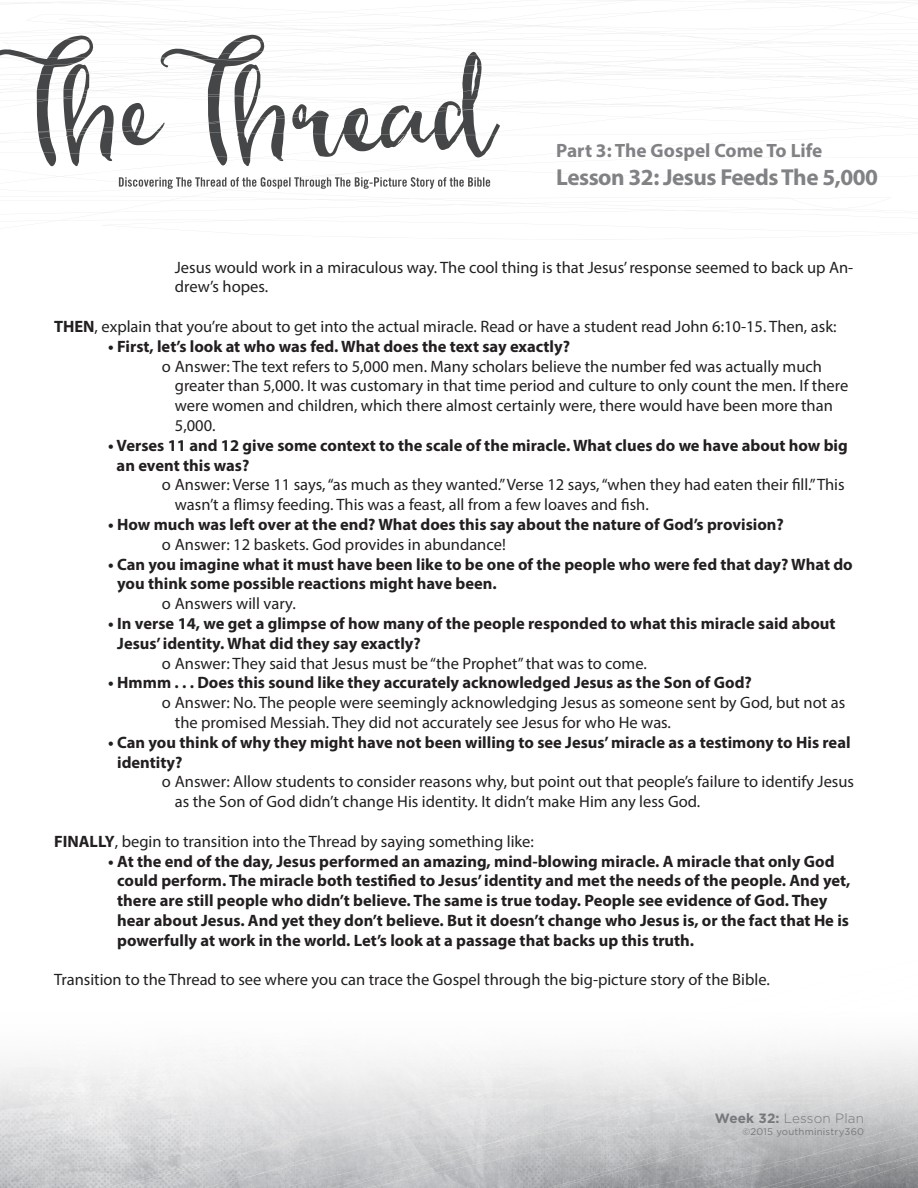
<style>
.page{position:relative;width:918px;height:1188px;background:#fff}
.page>*{position:absolute;margin:0;border:0;box-sizing:border-box;transform-origin:0 0}
.t1{font:700 23.1px "Myriad Pro";letter-spacing:-.02em;color:#808285}
.t2{font:700 19.35px "Myriad Pro";color:#808285}
.t3{font:16.5px/19.8px "Myriad Pro";color:#231f20}
.t4{font:700 16.5px/19.8px "Myriad Pro";color:#231f20}
.t5{font:300 13.5px "Gotham";letter-spacing:.01em;color:#76787b}
.t6{font:9.6px "Gotham";letter-spacing:.02em;color:#76787b}
.s1{font-weight:700}
</style>
<div class="page">
<svg style="left:0;top:0;width:918px;height:226px"></svg>
<svg style="left:119px;top:177px;width:371px;height:12px"></svg>
<svg style="left:0;top:1045px;width:918px;height:143px"></svg>
<p class="t2" style="left:556px;top:138px;width:268px">Part 3: The Gospel Come To Life</p>
<h1 class="t1" style="left:556px;top:162px;width:323px">Lesson 32: Jesus Feeds The 5,000</h1>
<p class="t3" style="left:175px;top:257px;width:680px">Jesus would work in a miraculous way. The cool thing is that Jesus’ response seemed to back up An&shy;drew’s hopes.</p>
<p class="t3" style="left:54px;top:316px;width:784px"><span class="s1">THEN</span>, explain that you’re about to get into the actual miracle. Read or have a student read John 6:10-15. Then, ask:</p>
<p class="t4" style="left:108px;top:336px;width:464px">• First, let’s look at who was fed. What does the text say exactly?</p>
<p class="t3" style="left:175px;top:356px;width:675px;text-indent:-13px">o Answer: The text refers to 5,000 men. Many scholars believe the number fed was actually much greater than 5,000. It was customary in that time period and culture to only count the men. If there were women and children, which there almost certainly were, there would have been more than 5,000.</p>
<p class="t4" style="left:117px;top:435px;width:733px;text-indent:-9px">• Verses 11 and 12 give some context to the scale of the miracle. What clues do we have about how big an event this was?</p>
<p class="t3" style="left:175px;top:475px;width:671px;text-indent:-13px">o Answer: Verse 11 says, “as much as they wanted.” Verse 12 says, “when they had eaten their fill.” This wasn’t a flimsy feeding. This was a feast, all from a few loaves and fish.</p>
<p class="t4" style="left:108px;top:514px;width:677px">• How much was left over at the end? What does this say about the nature of God’s provision?</p>
<p class="t3" style="left:162px;top:534px;width:345px">o Answer: 12 baskets. God provides in abundance!</p>
<p class="t4" style="left:117px;top:554px;width:737px;text-indent:-9px">• Can you imagine what it must have been like to be one of the people who were fed that day? What do you think some possible reactions might have been.</p>
<p class="t3" style="left:162px;top:594px;width:135px">o Answers will vary.</p>
<p class="t4" style="left:117px;top:613px;width:720px;text-indent:-9px">• In verse 14, we get a glimpse of how many of the people responded to what this miracle said about<br>Jesus’ identity. What did they say exactly?</p>
<p class="t3" style="left:162px;top:653px;width:486px">o Answer: They said that Jesus must be “the Prophet” that was to come.</p>
<p class="t4" style="left:108px;top:672px;width:645px">• Hmmm . . . Does this sound like they accurately acknowledged Jesus as the Son of God?</p>
<p class="t3" style="left:175px;top:693px;width:672px;text-indent:-13px">o Answer: No. The people were seemingly acknowledging Jesus as someone sent by God, but not as the promised Messiah. They did not accurately see Jesus for who He was.</p>
<p class="t4" style="left:117px;top:732px;width:735px;text-indent:-9px">• Can you think of why they might have not been willing to see Jesus’ miracle as a testimony to His real identity?</p>
<p class="t3" style="left:175px;top:772px;width:681px;text-indent:-13px">o Answer: Allow students to consider reasons why, but point out that people’s failure to identify Jesus as the Son of God didn’t change His identity. It didn’t make Him any less God.</p>
<p class="t3" style="left:54px;top:831px;width:482px"><span class="s1">FINALLY</span>, begin to transition into the Thread by saying something like:</p>
<p class="t4" style="left:117px;top:851px;width:735px;text-indent:-9px">• At the end of the day, Jesus performed an amazing, mind-blowing miracle. A miracle that only God could perform. The miracle both testified to Jesus’ identity and met the needs of the people. And yet, there are still people who didn’t believe. The same is true today. People see evidence of God. They hear about Jesus. And yet they don’t believe. But it doesn’t change who Jesus is, or the fact that He is powerfully at work in the world. Let’s look at a passage that backs up this truth.</p>
<p class="t3" style="left:54px;top:970px;width:717px">Transition to the Thread to see where you can trace the Gospel through the big-picture story of the Bible.</p>
<p class="t5" style="left:715px;top:1110px;width:151px"><span class="s1">Week 32:</span> Lesson Plan</p>
<p class="t6" style="left:742px;top:1126px;width:123px">©2015 youthministry360</p>
</div>
